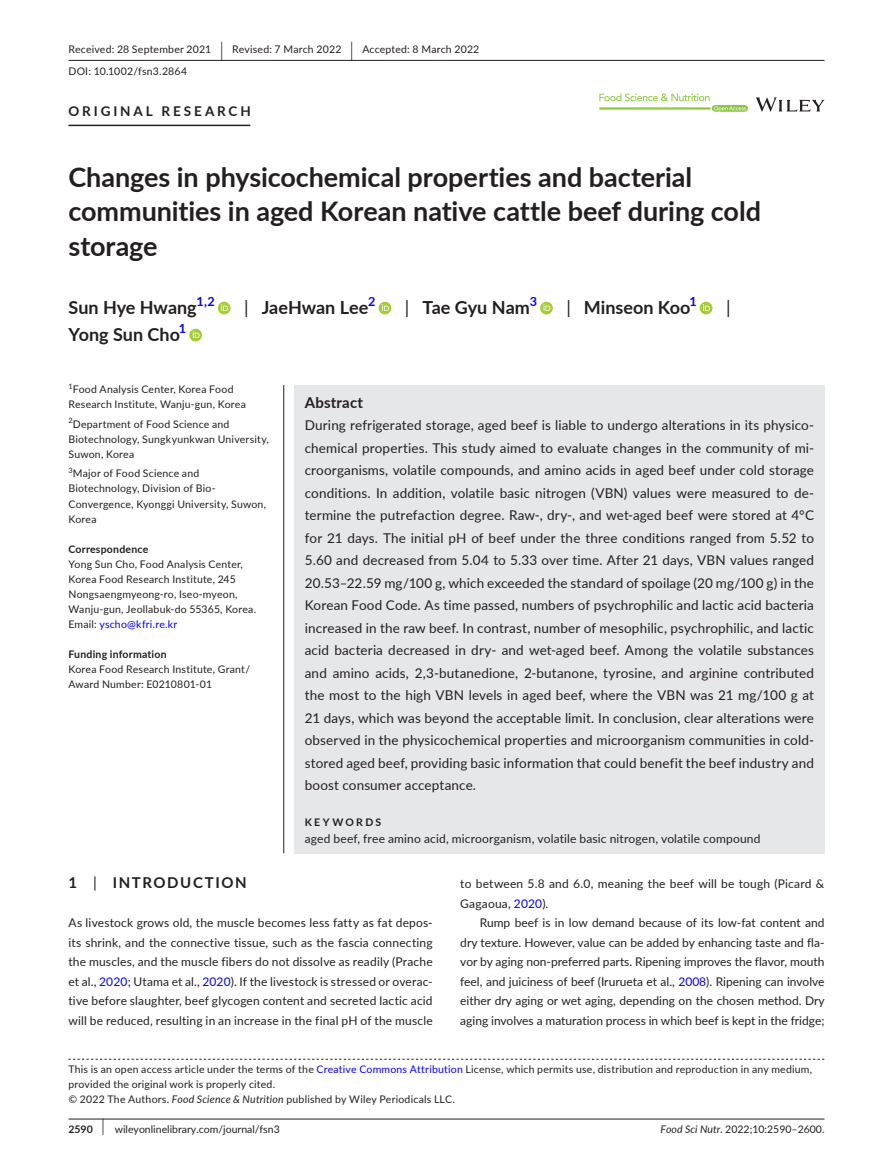
<style>
.page{position:relative;width:893px;height:1174px;background:#fff}
.page>*{position:absolute;margin:0;border:0;box-sizing:border-box;transform-origin:0 0}
.t1{font:700 27px/34.5px "Lato";letter-spacing:-.005em;color:#231f20}
.t2{font:700 18px "Lato";color:#231f20}
.t3{font:18px "Lato";color:#231f20}
.t4{font:700 15px "Lato";letter-spacing:.1em;color:#231f20}
.t5{font:700 15px "Lato";letter-spacing:.015em;color:#231f20}
.t6{font:13.5px/22.5px "Lato";letter-spacing:.01em;color:#231f20;text-align:justify}
.t7{font:700 13.5px "Lato";letter-spacing:.215em;color:#231f20}
.t8{font:700 12.6px "Lato";color:#00f}
.t9{font:12px/19.5px "Lato";letter-spacing:.01em;color:#231f20;text-align:justify}
.t10{font:10.5px/15px "Lato";letter-spacing:.02em;color:#231f20}
.t11{font:10.5px "Lato";color:#231f20}
.t12{font:700 10.5px "Lato";letter-spacing:.02em;color:#231f20}
.t13{font:700 10.5px "Lato";letter-spacing:.22em;color:#231f20}
.t14{font:7.35px "Lato";color:#231f20}
.s1{font-size:19.65px}
.s2{font-weight:400}
.s3{color:#00f}
.s4{font-style:italic}
.s5{font-weight:700}
.s6{font-size:17.4px}
</style>
<div class="page">
<hr style="left:68px;top:1118px;width:756px;height:1px;background:#231f20">
<svg style="left:756px;top:97px;width:68px;height:15px"></svg>
<svg style="left:599px;top:93px;width:149px;height:19px"></svg>
<hr style="left:68px;top:60px;width:756px;height:1px;background:#231f20">
<hr style="left:68px;top:125px;width:182px;height:1px;background:#231f20">
<div style="left:218px;top:302px;width:13px;height:12px;background:#a5cd39;border-radius:50%"></div>
<svg style="left:221px;top:304px;width:7px;height:7px"></svg>
<div style="left:379px;top:302px;width:12px;height:12px;background:#a5cd39;border-radius:50%"></div>
<svg style="left:382px;top:304px;width:7px;height:7px"></svg>
<svg style="left:540px;top:302px;width:13px;height:12px"></svg>
<svg style="left:543px;top:304px;width:7px;height:7px"></svg>
<div style="left:700px;top:302px;width:12px;height:12px;background:#a5cd39;border-radius:50%"></div>
<svg style="left:703px;top:304px;width:7px;height:7px"></svg>
<svg style="left:189px;top:329px;width:13px;height:12px"></svg>
<svg style="left:193px;top:331px;width:7px;height:7px"></svg>
<svg style="left:68px;top:1058px;width:756px;height:1px"></svg>
<div style="left:294px;top:385px;width:530px;height:468px;background:#e6e7e9"></div>
<hr style="left:283px;top:385px;width:1px;height:468px;background:#231f20">
<p class="t10" style="left:68px;top:38px;width:412px;line-height:21.8px">Received: 28 September 2021 <span class="s1">|</span> Revised: 7 March 2022 <span class="s1">|</span> Accepted: 8 March 2022<br>DOI: 10.1002/fsn3.2864</p>
<p class="t7" style="left:68px;top:101px;width:184px">ORIGINAL RESEARCH</p>
<h1 class="t1" style="left:68px;top:159px;width:694px">Changes in physicochemical properties and bacterial communities in aged Korean native cattle beef during cold storage</h1>
<h2 class="t2" style="left:68px;top:295px;width:130px">Sun Hye Hwang</h2>
<p class="t8" style="left:196px;top:292px;width:20px">1,2</p>
<h2 class="t2" style="left:244px;top:295px;width:126px"><span class="s2">|</span> JaeHwan Lee</h2>
<p class="t8" style="left:368px;top:292px;width:9px">2</p>
<h2 class="t2" style="left:405px;top:295px;width:127px"><span class="s2">|</span> Tae Gyu Nam</h2>
<p class="t8" style="left:530px;top:292px;width:9px">3</p>
<h2 class="t2" style="left:566px;top:295px;width:126px"><span class="s2">|</span> Minseon Koo</h2>
<p class="t8" style="left:689px;top:292px;width:9px">1</p>
<h2 class="t3" style="left:726px;top:295px;width:6px">|</h2>
<h2 class="t2" style="left:68px;top:322px;width:113px">Yong Sun Cho</h2>
<p class="t8" style="left:179px;top:319px;width:9px">1</p>
<p class="t14" style="left:68px;top:381px;width:6px">1</p>
<p class="t10" style="left:68px;top:382px;width:179px;text-indent:4px">Food Analysis Center, Korea Food<br>Research Institute, Wanju-gun, Korea</p>
<p class="t10" style="left:68px;top:416px;width:202px"><sup>2</sup>Department of Food Science and<br>Biotechnology, Sungkyunkwan University,<br>Suwon, Korea</p>
<p class="t10" style="left:68px;top:466px;width:199px"><sup>3</sup>Major of Food Science and<br>Biotechnology, Division of Bio-<br>Convergence, Kyonggi University, Suwon,<br>Korea</p>
<p class="t12" style="left:68px;top:541px;width:81px">Correspondence</p>
<p class="t10" style="left:68px;top:556px;width:189px">Yong Sun Cho, Food Analysis Center, Korea Food Research Institute, 245<br>Nongsaengmyeong-ro, Iseo-myeon, Wanju-gun, Jeollabuk-do 55365, Korea.<br>Email: <span class="s3">yscho@kfri.re.kr</span></p>
<p class="t12" style="left:68px;top:646px;width:100px">Funding information</p>
<p class="t10" style="left:68px;top:661px;width:183px">Korea Food Research Institute, Grant/<br>Award Number: E0210801-01</p>
<p class="t5" style="left:305px;top:391px;width:60px">Abstract</p>
<p class="t6" style="left:305px;top:413px;width:511px">During refrigerated storage, aged beef is liable to undergo alterations in its physico&shy;chemical properties. This study aimed to evaluate changes in the community of mi&shy;croorganisms, volatile compounds, and amino acids in aged beef under cold storage conditions. In addition, volatile basic nitrogen (VBN) values were measured to de&shy;termine the putrefaction degree. Raw-, dry-, and wet-aged beef were stored at 4°C for 21 days. The initial pH of beef under the three conditions ranged from 5.52 to 5.60 and decreased from 5.04 to 5.33 over time. After 21 days, VBN values ranged 20.53–22.59 mg/100 g, which exceeded the standard of spoilage (20 mg/100 g) in the Korean Food Code. As time passed, numbers of psychrophilic and lactic acid bacteria increased in the raw beef. In contrast, number of mesophilic, psychrophilic, and lactic acid bacteria decreased in dry- and wet-aged beef. Among the volatile substances and amino acids, 2,3-butanedione, 2-butanone, tyrosine, and arginine contributed the most to the high VBN levels in aged beef, where the VBN was 21 mg/100 g at 21 days, which was beyond the acceptable limit. In conclusion, clear alterations were observed in the physicochemical properties and microorganism communities in cold&shy;stored aged beef, providing basic information that could benefit the beef industry and boost consumer acceptance.</p>
<p class="t13" style="left:305px;top:814px;width:78px">KEYWORDS</p>
<p class="t9" style="left:305px;top:828px;width:457px">aged beef, free amino acid, microorganism, volatile basic nitrogen, volatile compound</p>
<p class="t4" style="left:68px;top:872px;width:180px">1 <span class="s2">|</span> INTRODUCTION</p>
<p class="t9" style="left:68px;top:912px;width:366px">As livestock grows old, the muscle becomes less fatty as fat depos&shy;its shrink, and the connective tissue, such as the fascia connecting the muscles, and the muscle fibers do not dissolve as readily (Prache et al., <span class="s3">2020</span>; Utama et al., <span class="s3">2020</span>). If the livestock is stressed or overac&shy;tive before slaughter, beef glycogen content and secreted lactic acid will be reduced, resulting in an increase in the final pH of the muscle</p>
<p class="t9" style="left:460px;top:873px;width:366px">to between 5.8 and 6.0, meaning the beef will be tough (Picard &amp;<br>Gagaoua, <span class="s3">2020</span>).</p>
<p class="t9" style="left:460px;top:912px;width:366px;text-indent:20px">Rump beef is in low demand because of its low-fat content and dry texture. However, value can be added by enhancing taste and fla&shy;vor by aging non-preferred parts. Ripening improves the flavor, mouth feel, and juiciness of beef (Irurueta et al., <span class="s3">2008</span>). Ripening can involve either dry aging or wet aging, depending on the chosen method. Dry aging involves a maturation process in which beef is kept in the fridge;</p>
<p class="t10" style="left:68px;top:1061px;width:745px">This is an open access article under the terms of the <span class="s3">Creative Commons Attribution</span> License, which permits use, distribution and reproduction in any medium, provided the original work is properly cited.<br>© 2022 The Authors. <span class="s4">Food Science &amp; Nutrition</span> published by Wiley Periodicals LLC.</p>
<p class="t11" style="left:68px;top:1121px;width:213px"><span class="s5">2590</span> <span class="s6">|</span> wileyonlinelibrary.com/journal/fsn3</p>
<p class="t11" style="left:661px;top:1121px;width:165px"><span class="s4">Food Sci Nutr.</span> 2022;10:2590–2600.</p>
</div>
